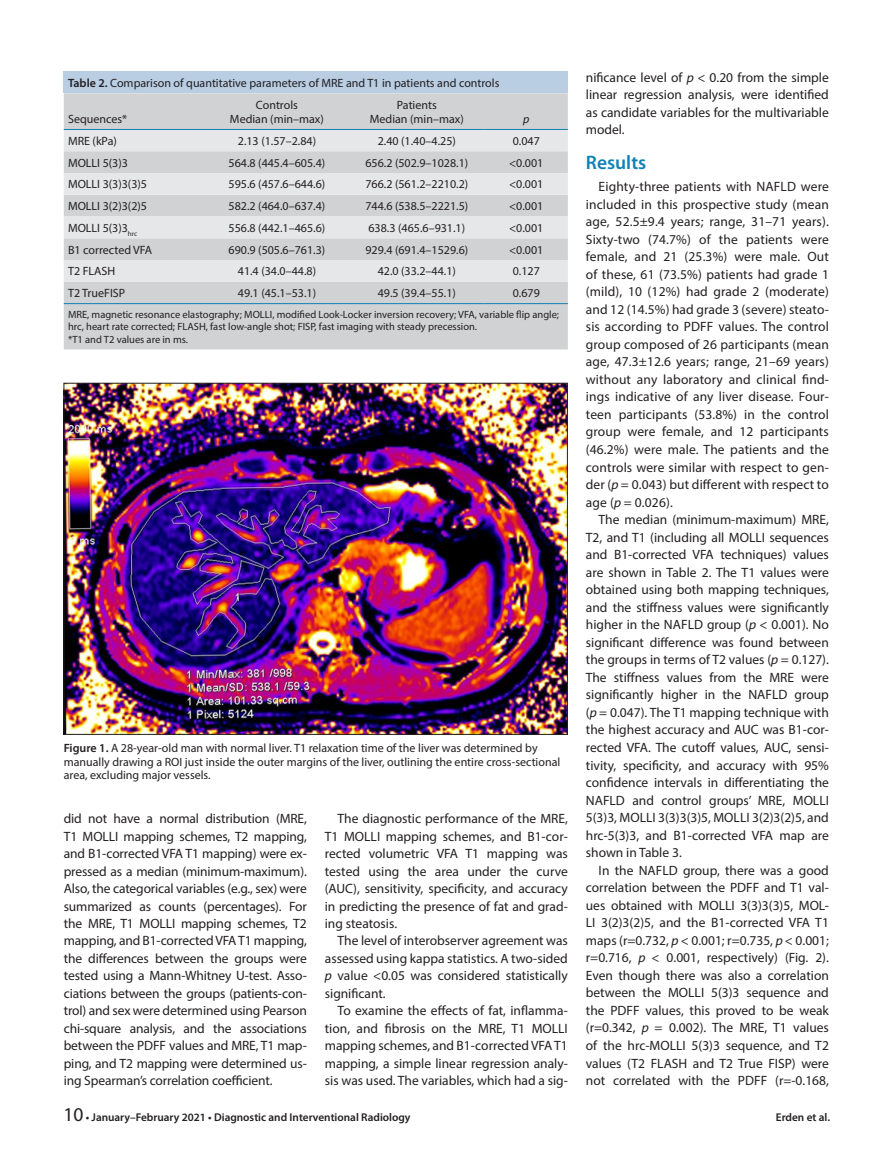
<style>
.page{position:relative;width:893px;height:1170px;background:#fff}
.page>*{position:absolute;margin:0;border:0;box-sizing:border-box;transform-origin:0 0}
.t1{font:600 19.5px "Myriad Pro";color:#1181b4}
.t2{font:13.5px/17.5px "Myriad Pro";color:#231f20;text-align:justify}
.Tablo_Metin{font:12px/13.5px "Myriad Pro";color:#231f20}
.Tablo_Metin-2{font:italic 12px "Myriad Pro";color:#231f20}
.t3{font:600 11.25px "Myriad Pro";color:#231f20}
.Tablo_Metin-3{font:10.5px/12.6px "Myriad Pro";color:#231f20}
.s1{font-weight:600}
.s2{font-style:italic}
.s3{font-weight:400;font-size:19.5px}
</style>
<div class="page">
<img style="left:66px;top:385px;width:499px;height:347px">
<div style="left:64px;top:71px;width:504px;height:22px;background:#b9cde3"></div>
<div style="left:64px;top:93px;width:504px;height:256px;background:#d1d2d4"></div>
<svg style="left:64px;top:130px;width:504px;height:152px;background:#dddee0"></svg>
<hr style="left:64px;top:129px;width:141px;height:1px;background:#1181b4">
<hr style="left:205px;top:129px;width:144px;height:1px;background:#1181b4">
<hr style="left:349px;top:129px;width:136px;height:1px;background:#1181b4">
<hr style="left:485px;top:129px;width:83px;height:1px;background:#1181b4">
<hr style="left:64px;top:303px;width:141px;height:1px;background:#1181b4">
<hr style="left:205px;top:303px;width:144px;height:1px;background:#1181b4">
<hr style="left:349px;top:303px;width:136px;height:1px;background:#1181b4">
<hr style="left:485px;top:303px;width:83px;height:1px;background:#1181b4">
<p class="Tablo_Metin" style="left:68px;top:76px;width:433px"><span class="s1">Table 2.</span> Comparison of quantitative parameters of MRE and T1 in patients and controls</p>
<p class="Tablo_Metin" style="left:68px;top:112px;width:61px">Sequences*</p>
<p class="Tablo_Metin" style="left:256px;top:98px;width:43px">Controls</p>
<p class="Tablo_Metin" style="left:230px;top:112px;width:95px">Median (min–max)</p>
<p class="Tablo_Metin" style="left:397px;top:98px;width:41px">Patients</p>
<p class="Tablo_Metin" style="left:370px;top:112px;width:95px">Median (min–max)</p>
<p class="Tablo_Metin-2" style="left:523px;top:112px;width:8px">p</p>
<p class="Tablo_Metin" style="left:68px;top:134px;width:50px">MRE (kPa)</p>
<p class="Tablo_Metin" style="left:238px;top:134px;width:80px">2.13 (1.57–2.84)</p>
<p class="Tablo_Metin" style="left:378px;top:134px;width:80px">2.40 (1.40–4.25)</p>
<p class="Tablo_Metin" style="left:513px;top:134px;width:29px">0.047</p>
<p class="Tablo_Metin" style="left:68px;top:156px;width:61px">MOLLI 5(3)3</p>
<p class="Tablo_Metin" style="left:229px;top:156px;width:98px">564.8 (445.4–605.4)</p>
<p class="Tablo_Metin" style="left:365px;top:156px;width:104px">656.2 (502.9–1028.1)</p>
<p class="Tablo_Metin" style="left:509px;top:156px;width:36px">&lt;0.001</p>
<p class="Tablo_Metin" style="left:68px;top:177px;width:81px">MOLLI 3(3)3(3)5</p>
<p class="Tablo_Metin" style="left:229px;top:177px;width:98px">595.6 (457.6–644.6)</p>
<p class="Tablo_Metin" style="left:365px;top:177px;width:104px">766.2 (561.2–2210.2)</p>
<p class="Tablo_Metin" style="left:509px;top:177px;width:36px">&lt;0.001</p>
<p class="Tablo_Metin" style="left:68px;top:199px;width:81px">MOLLI 3(2)3(2)5</p>
<p class="Tablo_Metin" style="left:229px;top:199px;width:98px">582.2 (464.0–637.4)</p>
<p class="Tablo_Metin" style="left:365px;top:199px;width:104px">744.6 (538.5–2221.5)</p>
<p class="Tablo_Metin" style="left:509px;top:199px;width:36px">&lt;0.001</p>
<p class="Tablo_Metin" style="left:68px;top:221px;width:71px">MOLLI 5(3)3<sub>hrc</sub></p>
<p class="Tablo_Metin" style="left:229px;top:221px;width:98px">556.8 (442.1–465.6)</p>
<p class="Tablo_Metin" style="left:368px;top:221px;width:98px">638.3 (465.6–931.1)</p>
<p class="Tablo_Metin" style="left:509px;top:221px;width:36px">&lt;0.001</p>
<p class="Tablo_Metin" style="left:68px;top:243px;width:86px">B1 corrected VFA</p>
<p class="Tablo_Metin" style="left:229px;top:243px;width:98px">690.9 (505.6–761.3)</p>
<p class="Tablo_Metin" style="left:365px;top:243px;width:104px">929.4 (691.4–1529.6)</p>
<p class="Tablo_Metin" style="left:509px;top:243px;width:36px">&lt;0.001</p>
<p class="Tablo_Metin" style="left:68px;top:264px;width:49px">T2 FLASH</p>
<p class="Tablo_Metin" style="left:238px;top:264px;width:80px">41.4 (34.0–44.8)</p>
<p class="Tablo_Metin" style="left:378px;top:264px;width:80px">42.0 (33.2–44.1)</p>
<p class="Tablo_Metin" style="left:513px;top:264px;width:29px">0.127</p>
<p class="Tablo_Metin" style="left:68px;top:286px;width:59px">T2 TrueFISP</p>
<p class="Tablo_Metin" style="left:238px;top:286px;width:80px">49.1 (45.1–53.1)</p>
<p class="Tablo_Metin" style="left:378px;top:286px;width:80px">49.5 (39.4–55.1)</p>
<p class="Tablo_Metin" style="left:513px;top:286px;width:29px">0.679</p>
<p class="Tablo_Metin-3" style="left:68px;top:308px;width:493px">MRE, magnetic resonance elastography; MOLLI, modified Look-Locker inversion recovery; VFA, variable flip angle; hrc, heart rate corrected; FLASH, fast low-angle shot; FISP, fast imaging with steady precession.</p>
<p class="Tablo_Metin-3" style="left:68px;top:333px;width:121px">*T1 and T2 values are in ms.</p>
<p class="Tablo_Metin" style="left:64px;top:741px;width:498px"><span class="s1">Figure 1.</span> A 28-year-old man with normal liver. T1 relaxation time of the liver was determined by manually drawing a ROI just inside the outer margins of the liver, outlining the entire cross-sectional area, excluding major vessels.</p>
<p class="t2" style="left:64px;top:809px;width:245px">did not have a normal distribution (MRE, T1 MOLLI mapping schemes, T2 mapping, and B1-corrected VFA T1 mapping) were ex&shy;pressed as a median (minimum-maximum).<br>Also, the categorical variables (e.g., sex) were summarized as counts (percentages). For the MRE, T1 MOLLI mapping schemes, T2 mapping, and B1-corrected VFA T1 mapping, the differences between the groups were tested using a Mann-Whitney U-test. Asso&shy;ciations between the groups (patients-con&shy;trol) and sex were determined using Pearson chi-square analysis, and the associations between the PDFF values and MRE, T1 map&shy;ping, and T2 mapping were determined us&shy;ing Spearman’s correlation coefficient.</p>
<p class="t2" style="left:325px;top:809px;width:245px;text-indent:13px">The diagnostic performance of the MRE, T1 MOLLI mapping schemes, and B1-cor&shy;rected volumetric VFA T1 mapping was tested using the area under the curve (AUC), sensitivity, specificity, and accuracy in predicting the presence of fat and grad&shy;ing steatosis.</p>
<p class="t2" style="left:325px;top:931px;width:245px;text-indent:13px">The level of interobserver agreement was assessed using kappa statistics. A two-sided <span class="s2">p</span> value &lt;0.05 was considered statistically significant.</p>
<p class="t2" style="left:325px;top:1001px;width:245px;text-indent:13px">To examine the effects of fat, inflamma&shy;tion, and fibrosis on the MRE, T1 MOLLI mapping schemes, and B1-corrected VFA T1 mapping, a simple linear regression analy&shy;sis was used. The variables, which had a sig-</p>
<p class="t2" style="left:586px;top:68px;width:245px">nificance level of <span class="s2">p</span> &lt; 0.20 from the simple linear regression analysis, were identified as candidate variables for the multivariable model.</p>
<p class="t1" style="left:586px;top:150px;width:62px">Results</p>
<p class="t2" style="left:586px;top:177px;width:245px;text-indent:13px">Eighty-three patients with NAFLD were included in this prospective study (mean age, 52.5±9.4 years; range, 31–71 years).<br>Sixty-two (74.7%) of the patients were female, and 21 (25.3%) were male. Out of these, 61 (73.5%) patients had grade 1 (mild), 10 (12%) had grade 2 (moderate) and 12 (14.5%) had grade 3 (severe) steato&shy;sis according to PDFF values. The control group composed of 26 participants (mean age, 47.3±12.6 years; range, 21–69 years) without any laboratory and clinical find&shy;ings indicative of any liver disease. Four&shy;teen participants (53.8%) in the control group were female, and 12 participants (46.2%) were male. The patients and the controls were similar with respect to gen&shy;der (<span class="s2">p</span> = 0.043) but different with respect to age (<span class="s2">p</span> = 0.026).</p>
<p class="t2" style="left:586px;top:510px;width:245px;text-indent:13px">The median (minimum-maximum) MRE, T2, and T1 (including all MOLLI sequences and B1-corrected VFA techniques) values are shown in Table 2. The T1 values were obtained using both mapping techniques, and the stiffness values were significantly higher in the NAFLD group (<span class="s2">p</span> &lt; 0.001). No significant difference was found between the groups in terms of T2 values (<span class="s2">p</span> = 0.127).<br>The stiffness values from the MRE were significantly higher in the NAFLD group (<span class="s2">p</span> = 0.047). The T1 mapping technique with the highest accuracy and AUC was B1-cor&shy;rected VFA. The cutoff values, AUC, sensi&shy;tivity, specificity, and accuracy with 95% confidence intervals in differentiating the NAFLD and control groups’ MRE, MOLLI 5(3)3, MOLLI 3(3)3(3)5, MOLLI 3(2)3(2)5, and hrc-5(3)3, and B1-corrected VFA map are shown in Table 3.</p>
<p class="t2" style="left:586px;top:861px;width:245px;text-indent:13px">In the NAFLD group, there was a good correlation between the PDFF and T1 val&shy;ues obtained with MOLLI 3(3)3(3)5, MOL-LI 3(2)3(2)5, and the B1-corrected VFA T1 maps (r=0.732, <span class="s2">p</span> &lt; 0.001; r=0.735, <span class="s2">p</span> &lt; 0.001; r=0.716, <span class="s2">p</span> &lt; 0.001, respectively) (Fig. 2).<br>Even though there was also a correlation between the MOLLI 5(3)3 sequence and the PDFF values, this proved to be weak (r=0.342, <span class="s2">p</span> = 0.002). The MRE, T1 values of the hrc-MOLLI 5(3)3 sequence, and T2 values (T2 FLASH and T2 True FISP) were not correlated with the PDFF (r=-0.168,</p>
<p class="t3" style="left:63px;top:1109px;width:349px"><span class="s3">10</span> • January–February 2021 • Diagnostic and Interventional Radiology</p>
<p class="t3" style="left:776px;top:1109px;width:56px">Erden et al.</p>
</div>
